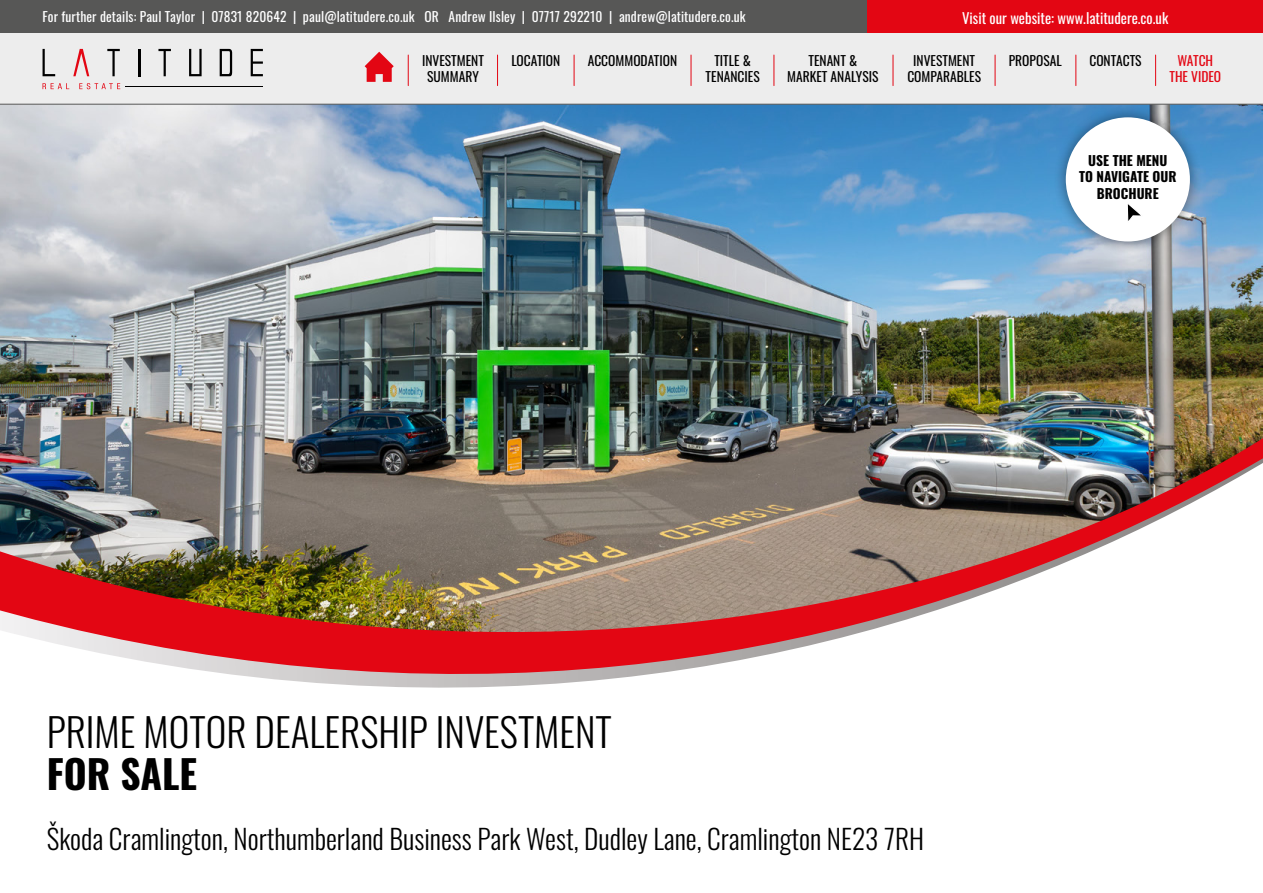
<style>
.page{position:relative;width:1263px;height:893px;background:#fff}
.page>*{position:absolute;margin:0;border:0;box-sizing:border-box;transform-origin:0 0}
.t1{font:300 39.3px "Oswald";color:#000}
.t2{font:700 39.3px "Oswald";color:#000}
.t3{font:300 27.3px "Oswald";color:#000}
.t4{font:14.7px "Oswald";color:#fff}
.t5{font:13.5px "Oswald";letter-spacing:.01em;color:#fff}
.t6{font:13.5px/16.5px "Oswald";color:#000;text-align:center}
.t7{font:700 13.5px/16.5px "Oswald";color:#000;text-align:center}
.t8{font:13.5px/16.5px "Oswald";color:#e30613;text-align:center}
</style>
<div class="page">
<div style="left:0;top:32px;width:1263px;height:73px;background:#ededed"></div>
<div style="left:0;top:0;width:1263px;height:33px;background:#575756"></div>
<div style="left:867px;top:0;width:396px;height:33px;background:#e30613"></div>
<hr style="left:1155px;top:55px;width:1px;height:31px;background:#e30613">
<hr style="left:1075px;top:55px;width:1px;height:31px;background:#e30613">
<hr style="left:994px;top:55px;width:1px;height:31px;background:#e30613">
<hr style="left:892px;top:55px;width:1px;height:31px;background:#e30613">
<hr style="left:773px;top:55px;width:1px;height:31px;background:#e30613">
<hr style="left:690px;top:55px;width:1px;height:31px;background:#e30613">
<hr style="left:574px;top:55px;width:1px;height:31px;background:#e30613">
<hr style="left:497px;top:55px;width:1px;height:31px;background:#e30613">
<hr style="left:408px;top:55px;width:1px;height:31px;background:#e30613">
<svg style="left:365px;top:52px;width:29px;height:30px"></svg>
<svg style="left:189px;top:49px;width:13px;height:27px"></svg>
<svg style="left:158px;top:49px;width:13px;height:27px"></svg>
<svg style="left:251px;top:49px;width:12px;height:27px"></svg>
<hr style="left:138px;top:49px;width:2px;height:27px;background:#000">
<svg style="left:107px;top:49px;width:13px;height:27px"></svg>
<svg style="left:73px;top:49px;width:16px;height:27px"></svg>
<svg style="left:43px;top:49px;width:12px;height:27px"></svg>
<svg style="left:220px;top:49px;width:12px;height:27px"></svg>
<svg style="left:43px;top:83px;width:77px;height:6px"></svg>
<hr style="left:126px;top:86px;width:137px;height:1px;background:#000">
<img style="left:0;top:105px;width:1263px;height:247px">
<hr style="left:0;top:104px;width:1263px;height:1px;background:#575756">
<div style="left:1053px;top:105px;width:149px;height:149px;background:#000;opacity:.45"></div>
<div style="left:1066px;top:117px;width:124px;height:124px;background:#fff;border-radius:50%"></div>
<svg style="left:1127px;top:204px;width:14px;height:17px"></svg>
<img style="left:0;top:352px;width:1263px;height:336px">
<p class="t5" style="left:43px;top:5px;width:705px">For further details: Paul Taylor | 07831 820642 | paul@latitudere.co.uk OR Andrew Ilsley | 07717 292210 | andrew@latitudere.co.uk</p>
<p class="t4" style="left:962px;top:5px;width:208px">Visit our website: www.latitudere.co.uk</p>
<p class="t6" style="left:588px;top:51px;width:91px">ACCOMMODATION</p>
<p class="t6" style="left:706px;top:51px;width:56px">TITLE &amp;<br>TENANCIES</p>
<p class="t6" style="left:787px;top:51px;width:93px">TENANT &amp;<br>MARKET ANALYSIS</p>
<p class="t6" style="left:907px;top:51px;width:75px">INVESTMENT<br>COMPARABLES</p>
<p class="t6" style="left:1009px;top:51px;width:54px">PROPOSAL</p>
<p class="t6" style="left:1089px;top:51px;width:54px">CONTACTS</p>
<p class="t8" style="left:1169px;top:51px;width:53px">WATCH<br>THE VIDEO</p>
<p class="t6" style="left:422px;top:51px;width:63px">INVESTMENT</p>
<p class="t6" style="left:511px;top:51px;width:51px">LOCATION</p>
<p class="t6" style="left:427px;top:67px;width:53px">SUMMARY</p>
<p class="t7" style="left:1079px;top:153px;width:99px">USE THE MENU<br>TO NAVIGATE OUR<br>BROCHURE</p>
<h1 class="t1" style="left:47px;top:697px;width:566px">PRIME MOTOR DEALERSHIP INVESTMENT</h1>
<h1 class="t2" style="left:47px;top:754px;width:152px">FOR SALE</h1>
<h2 class="t3" style="left:47px;top:814px;width:879px">Škoda Cramlington, Northumberland Business Park West, Dudley Lane, Cramlington NE23 7RH</h2>
</div>
